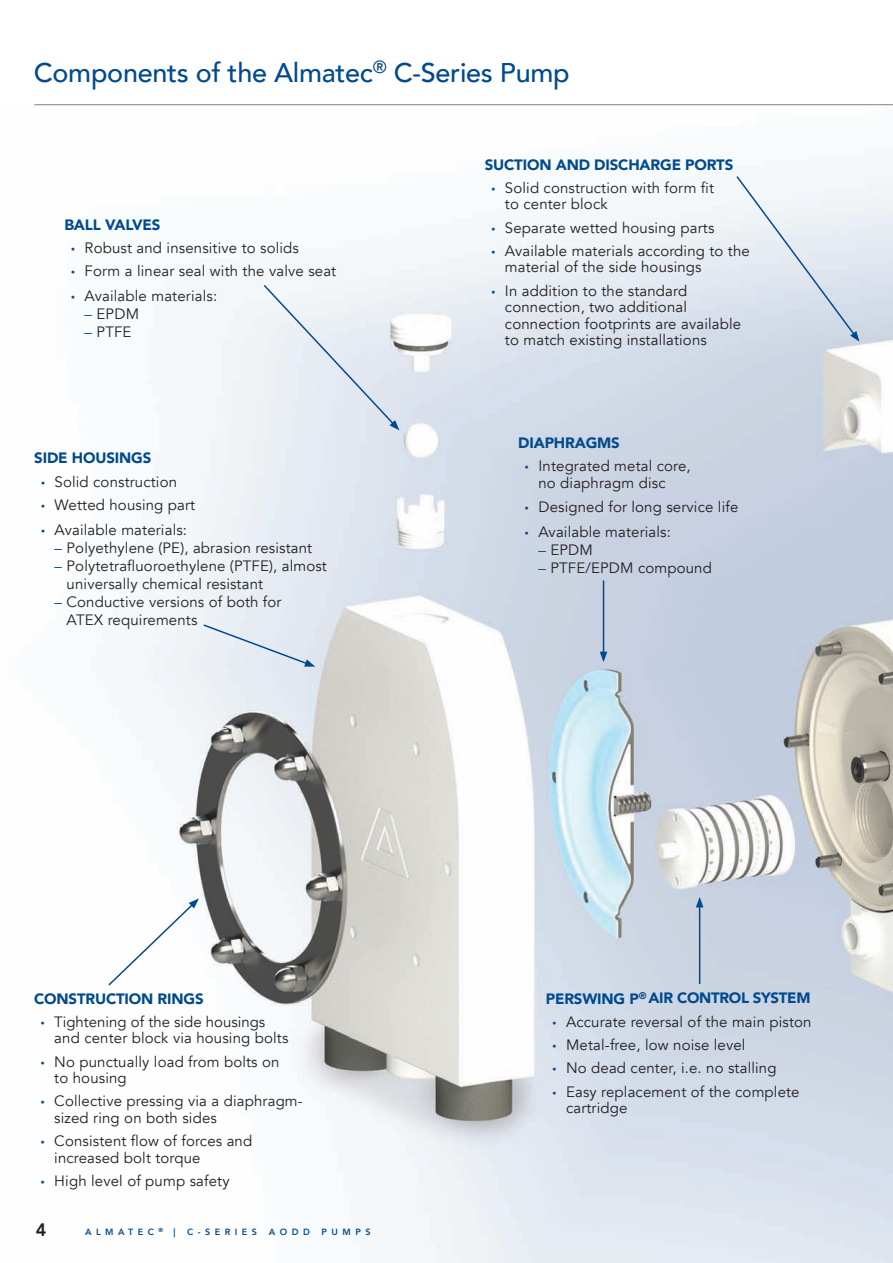
<style>
.page{position:relative;width:893px;height:1263px;background:#fff}
.page>*{position:absolute;margin:0;border:0;box-sizing:border-box;transform-origin:0 0}
.t1{font:500 27px "Avenir";letter-spacing:-.01em;color:#004a8d}
.t2{font:800 18px "Avenir";color:#231f20}
.t3{font:15px/16.5px "Avenir";letter-spacing:.01em;color:#231f20}
.t4{font:900 15px "Avenir";letter-spacing:-.01em;color:#004a8d}
.t5{font:800 9px "Avenir";letter-spacing:.5em;color:#004a8d}
.s1{font-family:"Myriad Pro";font-stretch:condensed;color:#004a8d}
.s2{color:#004a8d}
</style>
<div class="page">
<img style="left:34px;top:105px;width:859px;height:1158px">
<hr style="left:34px;top:104px;width:859px;height:1px;background:#7e868d">
<svg style="left:262px;top:283px;width:137px;height:147px"></svg>
<svg style="left:202px;top:623px;width:113px;height:44px;background:#dce4ee"></svg>
<svg style="left:107px;top:898px;width:92px;height:89px"></svg>
<hr style="left:699px;top:905px;width:1px;height:79px;background:#004a8d">
<svg style="left:696px;top:897px;width:7px;height:10px"></svg>
<hr style="left:603px;top:580px;width:1px;height:74px;background:#004a8d">
<svg style="left:600px;top:652px;width:7px;height:10px"></svg>
<svg style="left:735px;top:174px;width:124px;height:168px"></svg>
<h1 class="t1" style="left:34px;top:49px;width:537px">Components of the Almatec<sup>®</sup> C-Series Pump</h1>
<p class="t4" style="left:64px;top:212px;width:98px">BALL VALVES</p>
<p class="t3" style="left:71px;top:240px;width:229px"><span class="s1">•</span> Robust and insensitive to solids</p>
<p class="t3" style="left:71px;top:263px;width:267px"><span class="s1">•</span> Form a linear seal with the valve seat</p>
<p class="t3" style="left:71px;top:288px;width:148px"><span class="s1">•</span> Available materials:</p>
<p class="t3" style="left:85px;top:306px;width:56px"><span class="s2">–</span> EPDM</p>
<p class="t3" style="left:85px;top:324px;width:48px"><span class="s2">–</span> PTFE</p>
<p class="t4" style="left:34px;top:445px;width:119px">SIDE HOUSINGS</p>
<p class="t3" style="left:41px;top:473px;width:138px"><span class="s1">•</span> Solid construction</p>
<p class="t3" style="left:41px;top:497px;width:156px"><span class="s1">•</span> Wetted housing part</p>
<p class="t3" style="left:41px;top:521px;width:148px"><span class="s1">•</span> Available materials:</p>
<p class="t3" style="left:55px;top:539px;width:259px"><span class="s2">–</span> Polyethylene (PE), abrasion resistant</p>
<p class="t3" style="left:67px;top:557px;width:262px;line-height:18px;text-indent:-12px"><span class="s2">–</span> Polytetrafluoroethylene (PTFE), almost universally chemical resistant</p>
<p class="t3" style="left:67px;top:593px;width:216px;line-height:18px;text-indent:-12px"><span class="s2">–</span> Conductive versions of both for<br>ATEX requirements</p>
<p class="t4" style="left:485px;top:152px;width:250px">SUCTION AND DISCHARGE PORTS</p>
<p class="t3" style="left:505px;top:180px;width:211px;text-indent:-13px"><span class="s1">•</span> Solid construction with form fit to center block</p>
<p class="t3" style="left:491px;top:219px;width:224px"><span class="s1">•</span> Separate wetted housing parts</p>
<p class="t3" style="left:505px;top:243px;width:246px;text-indent:-14px"><span class="s1">•</span> Available materials according to the material of the side housings</p>
<p class="t3" style="left:505px;top:282px;width:238px;text-indent:-14px"><span class="s1">•</span> In addition to the standard connection, two additional connection footprints are available to match existing installations</p>
<p class="t4" style="left:518px;top:430px;width:103px">DIAPHRAGMS</p>
<p class="t3" style="left:538px;top:458px;width:154px;text-indent:-13px"><span class="s1">•</span> Integrated metal core, no diaphragm disc</p>
<p class="t3" style="left:525px;top:499px;width:215px"><span class="s1">•</span> Designed for long service life</p>
<p class="t3" style="left:525px;top:524px;width:148px"><span class="s1">•</span> Available materials:</p>
<p class="t3" style="left:538px;top:542px;width:56px"><span class="s2">–</span> EPDM</p>
<p class="t3" style="left:538px;top:560px;width:175px"><span class="s2">–</span> PTFE/EPDM compound</p>
<p class="t4" style="left:34px;top:985px;width:171px">CONSTRUCTION RINGS</p>
<p class="t3" style="left:54px;top:1014px;width:236px;text-indent:-13px"><span class="s1">•</span> Tightening of the side housings and center block via housing bolts</p>
<p class="t3" style="left:54px;top:1053px;width:227px;text-indent:-13px"><span class="s1">•</span> No punctually load from bolts on to housing</p>
<p class="t3" style="left:54px;top:1093px;width:250px;text-indent:-14px"><span class="s1">•</span> Collective pressing via a diaphragm&shy;sized ring on both sides</p>
<p class="t3" style="left:54px;top:1133px;width:199px;text-indent:-14px"><span class="s1">•</span> Consistent flow of forces and increased bolt torque</p>
<p class="t3" style="left:41px;top:1173px;width:190px"><span class="s1">•</span> High level of pump safety</p>
<p class="t2" style="left:36px;top:1215px;width:12px">4</p>
<p class="t5" style="left:85px;top:1224px;width:92px">ALMATEC <sup>®</sup> |</p>
<p class="t5" style="left:187px;top:1224px;width:72px">C-SERIES</p>
<p class="t5" style="left:269px;top:1224px;width:43px">AODD</p>
<p class="t5" style="left:321px;top:1224px;width:50px">PUMPS</p>
<p class="t4" style="left:546px;top:985px;width:266px">PERSWING P<sup>®</sup> AIR CONTROL SYSTEM</p>
<p class="t3" style="left:553px;top:1013px;width:261px"><span class="s1">•</span> Accurate reversal of the main piston</p>
<p class="t3" style="left:553px;top:1037px;width:194px"><span class="s1">•</span> Metal-free, low noise level</p>
<p class="t3" style="left:553px;top:1060px;width:225px"><span class="s1">•</span> No dead center, i.e. no stalling</p>
<p class="t3" style="left:566px;top:1083px;width:235px;text-indent:-14px"><span class="s1">•</span> Easy replacement of the complete cartridge</p>
</div>
